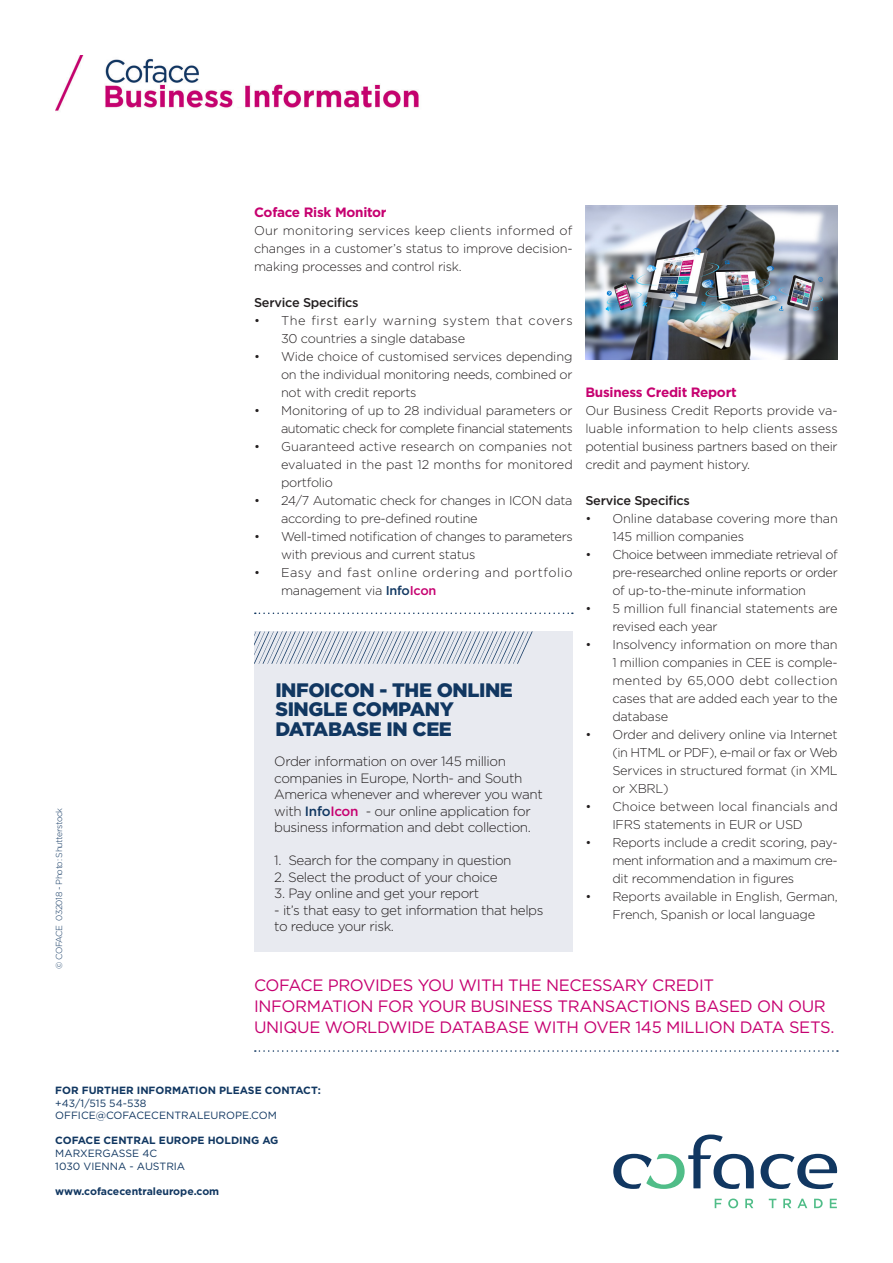
<style>
.page{position:relative;width:893px;height:1263px;background:#fff}
.page>*{position:absolute;margin:0;border:0;box-sizing:border-box;transform-origin:0 0}
.t1{font:900 19.5px/19.5px "Gotham";letter-spacing:-.02em;color:#113761}
.t2{font:16.5px/21px "Gotham";letter-spacing:-.02em;color:#c60170}
.t3{font:300 13.5px/16.5px "Gotham";letter-spacing:-.03em;color:#231f20}
.t4{font:700 13.5px "Gotham";letter-spacing:-.02em;color:#c60170}
.t5{font:300 12.75px/18px "Gotham";letter-spacing:-.02em;color:#231f20;text-align:justify}
.t6{font:300 12.75px/18px "Gotham";letter-spacing:-.04em;color:#231f20;text-align:right}
.t7{font:300 12.75px/18px "Gotham";letter-spacing:.03em;color:#231f20}
.t8{font:300 12.75px/18px "Gotham";letter-spacing:.04em;color:#231f20}
.t9{font:300 12.75px/18px "Gotham";letter-spacing:.005em;color:#231f20}
.t10{font:500 12.75px "Gotham";letter-spacing:-.02em;color:#231f20}
.t11{font:700 10.5px "Gotham";color:#113761}
.t12{font:10.5px "Gotham";color:#113761}
.t13{font:300 8.7px "Gotham";letter-spacing:-.05em;color:#113761}
.s1{font-weight:500;color:#113761}
.s2{font-weight:500;color:#c60170}
</style>
<div class="page">
<svg style="left:255px;top:1050px;width:583px;height:2px"></svg>
<div style="left:254px;top:631px;width:319px;height:321px;background:#e8eaf0"></div>
<svg style="left:254px;top:631px;width:279px;height:33px"></svg>
<svg style="left:255px;top:612px;width:318px;height:2px"></svg>
<img style="left:56px;top:55px;width:363px;height:56px">
<img style="left:585px;top:206px;width:253px;height:154px">
<svg style="left:761px;top:1154px;width:77px;height:35px"></svg>
<svg style="left:613px;top:1134px;width:141px;height:55px"></svg>
<svg style="left:715px;top:1199px;width:7px;height:9px"></svg>
<svg style="left:728px;top:1198px;width:10px;height:10px"></svg>
<svg style="left:745px;top:1199px;width:8px;height:9px"></svg>
<svg style="left:769px;top:1199px;width:7px;height:9px"></svg>
<svg style="left:783px;top:1199px;width:8px;height:9px"></svg>
<svg style="left:797px;top:1198px;width:10px;height:10px"></svg>
<svg style="left:814px;top:1199px;width:9px;height:9px"></svg>
<svg style="left:830px;top:1199px;width:7px;height:9px"></svg>
<p class="t13" style="left:54px;top:969px;width:163px;rotate:-90deg">© COFACE 032018 - Photo: Shutterstock</p>
<p class="t4" style="left:254px;top:204px;width:134px">Coface Risk Monitor</p>
<p class="t5" style="left:254px;top:221px;width:320px">Our monitoring services keep clients informed of changes in a customer’s status to improve decision&shy;making processes and control risk.</p>
<p class="t10" style="left:254px;top:294px;width:106px">Service Specifics</p>
<p class="t7" style="left:281px;top:311px;width:293px;text-indent:-27px">• The first early warning system that covers<br>30 countries a single database</p>
<p class="t5" style="left:281px;top:347px;width:293px;text-indent:-27px">• Wide choice of customised services depending on the individual monitoring needs, combined or not with credit reports</p>
<p class="t6" style="left:254px;top:401px;width:320px">• Monitoring of up to 28 individual parameters or automatic check for complete financial statements</p>
<p class="t5" style="left:281px;top:437px;width:293px;text-indent:-27px">• Guaranteed active research on companies not evaluated in the past 12 months for monitored portfolio</p>
<p class="t5" style="left:281px;top:491px;width:293px;text-indent:-27px">• 24/7 Automatic check for changes in ICON data according to pre-defined routine</p>
<p class="t5" style="left:281px;top:527px;width:293px;text-indent:-27px">• Well-timed notification of changes to parameters with previous and current status</p>
<p class="t8" style="left:281px;top:563px;width:293px;text-indent:-27px">• Easy and fast online ordering and portfolio management via <span class="s1">Info</span><span class="s2">Icon</span></p>
<p class="t1" style="left:275px;top:680px;width:239px">INFOICON - THE ONLINE<br>SINGLE COMPANY<br>DATABASE IN CEE</p>
<p class="t3" style="left:274px;top:753px;width:270px">Order information on over 145 million companies in Europe, North- and South America whenever and wherever you want with <span class="s1">Info</span><span class="s2">Icon</span> - our online application for business information and debt collection.</p>
<p class="t3" style="left:274px;top:852px;width:239px">1. Search for the company in question</p>
<p class="t3" style="left:274px;top:868px;width:225px">2. Select the product of your choice</p>
<p class="t3" style="left:274px;top:885px;width:207px">3. Pay online and get your report</p>
<p class="t3" style="left:274px;top:901px;width:271px">- it’s that easy to get information that helps to reduce your risk.</p>
<p class="t4" style="left:585px;top:384px;width:153px">Business Credit Report</p>
<p class="t5" style="left:585px;top:401px;width:254px">Our Business Credit Reports provide va&shy;luable information to help clients assess potential business partners based on their credit and payment history.</p>
<p class="t10" style="left:585px;top:492px;width:106px">Service Specifics</p>
<p class="t5" style="left:612px;top:509px;width:227px;text-indent:-27px">• Online database covering more than<br>145 million companies</p>
<p class="t5" style="left:612px;top:545px;width:227px;text-indent:-27px">• Choice between immediate retrieval of pre-researched online reports or order of up-to-the-minute information</p>
<p class="t5" style="left:612px;top:599px;width:227px;text-indent:-27px">• 5 million full financial statements are revised each year</p>
<p class="t5" style="left:612px;top:635px;width:227px;text-indent:-27px">• Insolvency information on more than 1 million companies in CEE is comple&shy;mented by 65,000 debt collection cases that are added each year to the database</p>
<p class="t5" style="left:612px;top:725px;width:227px;text-indent:-27px">• Order and delivery online via Internet (in HTML or PDF), e-mail or fax or Web Services in structured format (in XML or XBRL)</p>
<p class="t9" style="left:612px;top:797px;width:227px;text-indent:-27px">• Choice between local financials and<br>IFRS statements in EUR or USD</p>
<p class="t5" style="left:612px;top:833px;width:227px;text-indent:-27px">• Reports include a credit scoring, pay&shy;ment information and a maximum cre&shy;dit recommendation in figures</p>
<p class="t5" style="left:585px;top:887px;width:254px;text-align:center">• Reports available in English, German,<br>French, Spanish or local language</p>
<p class="t2" style="left:254px;top:974px;width:462px">COFACE PROVIDES YOU WITH THE NECESSARY CREDIT</p>
<p class="t2" style="left:254px;top:995px;width:582px">INFORMATION FOR YOUR BUSINESS TRANSACTIONS BASED ON OUR<br>UNIQUE WORLDWIDE DATABASE WITH OVER 145 MILLION DATA SETS.</p>
<p class="t11" style="left:55px;top:1083px;width:267px">FOR FURTHER INFORMATION PLEASE CONTACT:</p>
<p class="t12" style="left:55px;top:1096px;width:93px">+43/1/515 54-538</p>
<p class="t12" style="left:55px;top:1109px;width:223px">OFFICE@COFACECENTRALEUROPE.COM</p>
<p class="t11" style="left:55px;top:1134px;width:225px">COFACE CENTRAL EUROPE HOLDING AG</p>
<p class="t12" style="left:55px;top:1146px;width:103px">MARXERGASSE 4C</p>
<p class="t12" style="left:55px;top:1159px;width:131px">1030 VIENNA - AUSTRIA</p>
<p class="t11" style="left:55px;top:1184px;width:165px">www.cofacecentraleurope.com</p>
</div>
